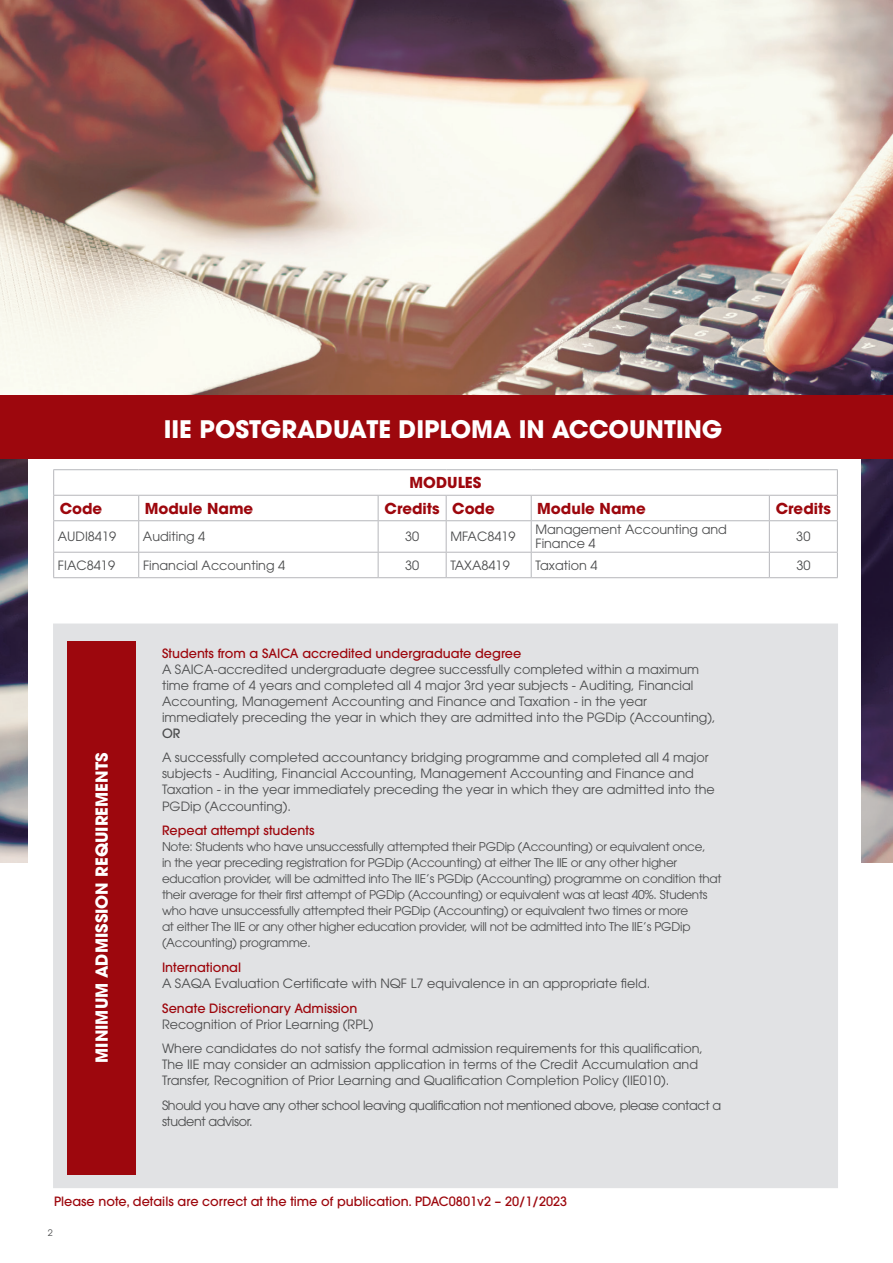
<style>
.page{position:relative;width:893px;height:1263px;background:#fff}
.page>*{position:absolute;margin:0;border:0;box-sizing:border-box;transform-origin:0 0}
.t1{font:700 24px "ITC Avant Garde Pro";color:#fff}
.t2{font:700 16.5px "ITC Avant Garde Pro";color:#fff}
.t3{font:700 15px "ITC Avant Garde Pro";color:#9d070d}
.t4{font:12.75px/16px "ITC Avant Garde Pro";color:#4b4c4d}
.t5{font:500 12.75px "ITC Avant Garde Pro";color:#9d070d}
.t6{font:12.75px/16px "ITC Avant Garde Pro";letter-spacing:-.03em;color:#4b4c4d}
.t7{font:500 12.75px "ITC Avant Garde Pro";color:#4b4c4d}
.t8{font:12px/16px "ITC Avant Garde Pro";letter-spacing:-.02em;color:#4b4c4d}
.t9{font:9px "ITC Avant Garde Pro";color:#4b4c4d}
</style>
<div class="page">
<img style="left:0;top:0;width:893px;height:862px">
<div style="left:28px;top:418px;width:833px;height:811px;background:#fff"></div>
<div style="left:0;top:396px;width:893px;height:63px;background:#9d070d"></div>
<div style="left:53px;top:623px;width:785px;height:565px;background:#e1e2e4"></div>
<div style="left:68px;top:641px;width:68px;height:534px;background:#9d070d"></div>
<hr style="left:53px;top:469px;width:86px;height:1px;background:#b6b7bb">
<hr style="left:139px;top:469px;width:239px;height:1px;background:#b6b7bb">
<hr style="left:378px;top:469px;width:68px;height:1px;background:#b6b7bb">
<hr style="left:446px;top:469px;width:85px;height:1px;background:#b6b7bb">
<hr style="left:531px;top:469px;width:238px;height:1px;background:#b6b7bb">
<hr style="left:769px;top:469px;width:69px;height:1px;background:#b6b7bb">
<svg style="left:53px;top:470px;width:785px;height:50px"></svg>
<hr style="left:53px;top:520px;width:86px;height:1px;background:#b6b7bb">
<hr style="left:53px;top:521px;width:1px;height:31px;background:#b6b7bb">
<hr style="left:139px;top:520px;width:239px;height:1px;background:#b6b7bb">
<hr style="left:138px;top:521px;width:1px;height:31px;background:#b6b7bb">
<hr style="left:378px;top:520px;width:68px;height:1px;background:#b6b7bb">
<hr style="left:378px;top:521px;width:1px;height:31px;background:#b6b7bb">
<hr style="left:446px;top:520px;width:85px;height:1px;background:#b6b7bb">
<hr style="left:446px;top:521px;width:1px;height:31px;background:#b6b7bb">
<hr style="left:531px;top:520px;width:238px;height:1px;background:#b6b7bb">
<hr style="left:531px;top:521px;width:1px;height:31px;background:#b6b7bb">
<hr style="left:769px;top:520px;width:69px;height:1px;background:#b6b7bb">
<hr style="left:769px;top:521px;width:1px;height:31px;background:#b6b7bb">
<hr style="left:837px;top:521px;width:1px;height:31px;background:#b6b7bb">
<hr style="left:53px;top:552px;width:86px;height:1px;background:#b6b7bb">
<svg style="left:53px;top:553px;width:1px;height:24px"></svg>
<hr style="left:139px;top:552px;width:239px;height:1px;background:#b6b7bb">
<svg style="left:138px;top:553px;width:1px;height:24px"></svg>
<hr style="left:378px;top:552px;width:68px;height:1px;background:#b6b7bb">
<svg style="left:378px;top:553px;width:1px;height:24px"></svg>
<hr style="left:446px;top:552px;width:85px;height:1px;background:#b6b7bb">
<svg style="left:446px;top:553px;width:1px;height:24px"></svg>
<hr style="left:531px;top:552px;width:238px;height:1px;background:#b6b7bb">
<svg style="left:531px;top:553px;width:1px;height:24px"></svg>
<hr style="left:769px;top:552px;width:69px;height:1px;background:#b6b7bb">
<svg style="left:769px;top:553px;width:1px;height:24px"></svg>
<svg style="left:837px;top:553px;width:1px;height:24px"></svg>
<hr style="left:53px;top:577px;width:86px;height:1px;background:#b6b7bb">
<hr style="left:139px;top:577px;width:239px;height:1px;background:#b6b7bb">
<hr style="left:378px;top:577px;width:68px;height:1px;background:#b6b7bb">
<hr style="left:446px;top:577px;width:85px;height:1px;background:#b6b7bb">
<hr style="left:531px;top:577px;width:238px;height:1px;background:#b6b7bb">
<hr style="left:769px;top:577px;width:69px;height:1px;background:#b6b7bb">
<h1 class="t1" style="left:164px;top:413px;width:560px">IIE POSTGRADUATE DIPLOMA IN ACCOUNTING</h1>
<p class="t3" style="left:410px;top:472px;width:73px">MODULES</p>
<p class="t3" style="left:60px;top:498px;width:44px">Code</p>
<p class="t3" style="left:145px;top:498px;width:110px">Module Name</p>
<p class="t3" style="left:385px;top:498px;width:112px">Credits Code</p>
<p class="t3" style="left:537px;top:498px;width:110px">Module Name</p>
<p class="t3" style="left:776px;top:498px;width:57px">Credits</p>
<p class="t4" style="left:58px;top:528px;width:60px">AUDI8419</p>
<p class="t4" style="left:143px;top:528px;width:64px">Auditing 4</p>
<p class="t4" style="left:405px;top:528px;width:16px">30</p>
<p class="t4" style="left:450px;top:528px;width:67px">MFAC8419</p>
<p class="t4" style="left:535px;top:523px;width:193px;line-height:13.5px">Management Accounting and<br>Finance 4</p>
<p class="t4" style="left:796px;top:528px;width:16px">30</p>
<p class="t4" style="left:58px;top:557px;width:59px">FIAC8419</p>
<p class="t4" style="left:143px;top:557px;width:144px">Financial Accounting 4</p>
<p class="t4" style="left:405px;top:557px;width:16px">30</p>
<p class="t4" style="left:450px;top:557px;width:61px">TAXA8419</p>
<p class="t4" style="left:535px;top:557px;width:63px">Taxation 4</p>
<p class="t4" style="left:796px;top:557px;width:16px">30</p>
<p class="t2" style="left:91px;top:1063px;width:311px;rotate:-90deg">MINIMUM ADMISSION REQUIREMENTS</p>
<p class="t5" style="left:162px;top:645px;width:361px">Students from a SAICA accredited undergraduate degree</p>
<p class="t4" style="left:162px;top:661px;width:555px">A SAICA-accredited undergraduate degree successfully completed within a maximum time frame of 4 years and completed all 4 major 3rd year subjects - Auditing, Financial Accounting, Management Accounting and Finance and Taxation - in the year immediately preceding the year in which they are admitted into the PGDip (Accounting),</p>
<p class="t7" style="left:162px;top:725px;width:20px">OR</p>
<p class="t4" style="left:162px;top:749px;width:554px">A successfully completed accountancy bridging programme and completed all 4 major subjects - Auditing, Financial Accounting, Management Accounting and Finance and Taxation - in the year immediately preceding the year in which they are admitted into the PGDip (Accounting).</p>
<p class="t5" style="left:162px;top:822px;width:154px">Repeat attempt students</p>
<p class="t8" style="left:162px;top:838px;width:561px">Note: Students who have unsuccessfully attempted their PGDip (Accounting) or equivalent once,<br>in the year preceding registration for PGDip (Accounting) at either The IIE or any other higher education provider, will be admitted into The IIE’s PGDip (Accounting) programme on condition that their average for their first attempt of PGDip (Accounting) or equivalent was at least 40%. Students who have unsuccessfully attempted their PGDip (Accounting) or equivalent two times or more<br>at either The IIE or any other higher education provider, will not be admitted into The IIE’s PGDip (Accounting) programme.</p>
<p class="t5" style="left:162px;top:959px;width:81px">International</p>
<p class="t4" style="left:162px;top:975px;width:490px">A SAQA Evaluation Certificate with NQF L7 equivalence in an appropriate field.</p>
<p class="t5" style="left:162px;top:1000px;width:197px">Senate Discretionary Admission</p>
<p class="t4" style="left:162px;top:1011px;width:542px;line-height:24.6px">Recognition of Prior Learning (RPL)<br>Where candidates do not satisfy the formal admission requirements for this qualification,</p>
<p class="t4" style="left:162px;top:1056px;width:538px">The IIE may consider an admission application in terms of the Credit Accumulation and<br>Transfer, Recognition of Prior Learning and Qualification Completion Policy (IIE010).</p>
<p class="t6" style="left:162px;top:1097px;width:561px">Should you have any other school leaving qualification not mentioned above, please contact a student advisor.</p>
<p class="t5" style="left:54px;top:1193px;width:515px">Please note, details are correct at the time of publication. PDAC0801v2 – 20/1/2023</p>
<p class="t9" style="left:48px;top:1227px;width:6px">2</p>
</div>
